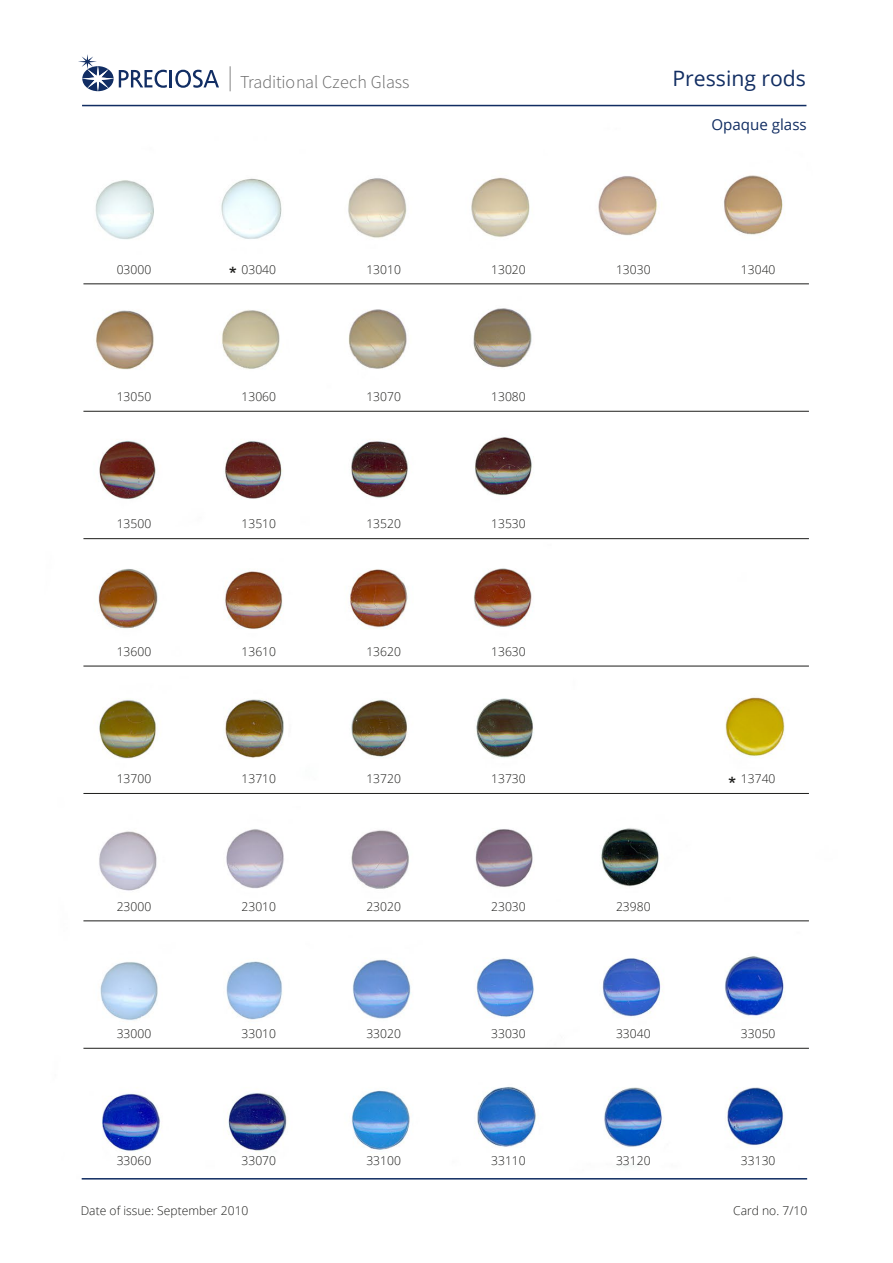
<style>
.page{position:relative;width:893px;height:1263px;background:#fff}
.page>*{position:absolute;margin:0;border:0;box-sizing:border-box;transform-origin:0 0}
.t1{font:21.15px "Open Sans";color:#112d62}
.t2{font:21.15px "Arial";color:#1d1d1b}
.t3{font:300 18.15px "Source Sans Pro";color:#676767}
.t4{font:15.15px "Open Sans";color:#112d62}
.t5{font:300 12.15px "Open Sans";color:#1d1d1b}
.t6{font:300 12.15px "Open Sans";color:#1f1f1d}
</style>
<div class="page">
<img style="left:81px;top:66px;width:728px;height:1114px">
<hr style="left:82px;top:1178px;width:725px;height:1px;background:#112d62">
<hr style="left:82px;top:105px;width:724px;height:1px;background:#112d62">
<svg style="left:230px;top:66px;width:1px;height:25px"></svg>
<svg style="left:78px;top:54px;width:141px;height:37px"></svg>
<hr style="left:83px;top:284px;width:726px;height:1px;background:#1d1d1b">
<hr style="left:83px;top:411px;width:726px;height:1px;background:#1d1d1b">
<hr style="left:83px;top:538px;width:726px;height:1px;background:#1d1d1b">
<hr style="left:83px;top:666px;width:726px;height:1px;background:#1d1d1b">
<hr style="left:83px;top:793px;width:726px;height:1px;background:#1d1d1b">
<hr style="left:83px;top:920px;width:726px;height:1px;background:#1d1d1b">
<hr style="left:83px;top:1048px;width:726px;height:1px;background:#1d1d1b">
<h2 class="t3" style="left:240px;top:71px;width:171px">Traditional Czech Glass</h2>
<h1 class="t1" style="left:672px;top:63px;width:135px">Pressing rods</h1>
<p class="t4" style="left:711px;top:114px;width:97px">Opaque glass</p>
<p class="t5" style="left:117px;top:261px;width:36px">03000</p>
<p class="t5" style="left:242px;top:261px;width:36px">03040</p>
<h1 class="t2" style="left:229px;top:261px;width:10px">*</h1>
<p class="t5" style="left:366px;top:261px;width:36px">13010</p>
<p class="t5" style="left:491px;top:261px;width:36px">13020</p>
<p class="t5" style="left:616px;top:261px;width:36px">13030</p>
<p class="t5" style="left:741px;top:261px;width:36px">13040</p>
<p class="t5" style="left:117px;top:388px;width:36px">13050</p>
<p class="t5" style="left:242px;top:388px;width:36px">13060</p>
<p class="t5" style="left:366px;top:388px;width:36px">13070</p>
<p class="t5" style="left:491px;top:388px;width:36px">13080</p>
<p class="t5" style="left:117px;top:516px;width:36px">13500</p>
<p class="t5" style="left:242px;top:516px;width:36px">13510</p>
<p class="t5" style="left:366px;top:516px;width:36px">13520</p>
<p class="t5" style="left:491px;top:516px;width:36px">13530</p>
<p class="t5" style="left:117px;top:643px;width:36px">13600</p>
<p class="t5" style="left:242px;top:643px;width:36px">13610</p>
<p class="t5" style="left:366px;top:643px;width:36px">13620</p>
<p class="t5" style="left:491px;top:643px;width:36px">13630</p>
<p class="t5" style="left:117px;top:770px;width:36px">13700</p>
<p class="t5" style="left:242px;top:770px;width:36px">13710</p>
<p class="t5" style="left:366px;top:770px;width:36px">13720</p>
<p class="t5" style="left:491px;top:770px;width:36px">13730</p>
<p class="t5" style="left:741px;top:770px;width:36px">13740</p>
<h1 class="t2" style="left:728px;top:771px;width:10px">*</h1>
<p class="t5" style="left:117px;top:898px;width:36px">23000</p>
<p class="t5" style="left:242px;top:898px;width:36px">23010</p>
<p class="t5" style="left:366px;top:898px;width:36px">23020</p>
<p class="t5" style="left:491px;top:898px;width:36px">23030</p>
<p class="t5" style="left:616px;top:898px;width:36px">23980</p>
<p class="t5" style="left:117px;top:1025px;width:36px">33000</p>
<p class="t5" style="left:242px;top:1025px;width:36px">33010</p>
<p class="t5" style="left:366px;top:1025px;width:36px">33020</p>
<p class="t5" style="left:491px;top:1025px;width:36px">33030</p>
<p class="t5" style="left:616px;top:1025px;width:36px">33040</p>
<p class="t5" style="left:741px;top:1025px;width:36px">33050</p>
<p class="t5" style="left:117px;top:1152px;width:36px">33060</p>
<p class="t5" style="left:242px;top:1152px;width:36px">33070</p>
<p class="t5" style="left:366px;top:1153px;width:36px">33100</p>
<p class="t5" style="left:491px;top:1153px;width:36px">33110</p>
<p class="t5" style="left:616px;top:1153px;width:36px">33120</p>
<p class="t5" style="left:741px;top:1153px;width:36px">33130</p>
<p class="t6" style="left:81px;top:1202px;width:169px">Date of issue: September 2010</p>
<p class="t5" style="left:733px;top:1202px;width:76px">Card no. 7/10</p>
</div>
